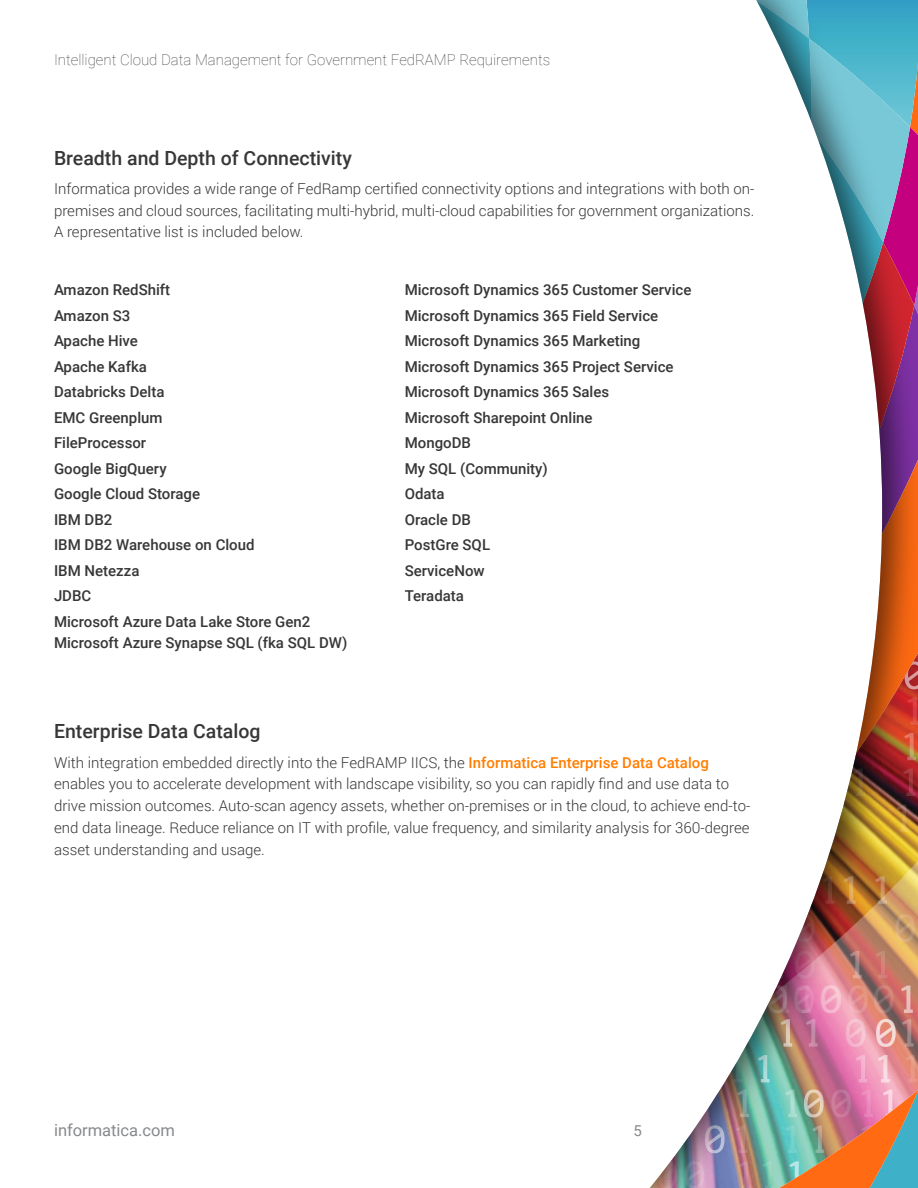
<style>
.page{position:relative;width:918px;height:1188px;background:#fff}
.page>*{position:absolute;margin:0;border:0;box-sizing:border-box;transform-origin:0 0}
.t1{font:500 19.5px "Roboto";color:#373737}
.t2{font:16.5px "Roboto";color:#878a8c}
.t3{font:300 15px/21.8px "Roboto";color:#373737;text-align:justify}
.t4{font:500 15px/25.5px "Roboto";color:#373737}
.t5{font:100 15px "Roboto";color:#373737}
.t6{font:15px "Roboto";color:#878a8c}
.s1{font-weight:500;color:#ff7d00}
</style>
<div class="page">
<img style="left:879px;top:0;width:39px;height:1188px">
<img style="left:650px;top:0;width:229px;height:1188px">
<p class="t5" style="left:54px;top:49px;width:498px">Intelligent Cloud Data Management for Government FedRAMP Requirements</p>
<h1 class="t1" style="left:54px;top:144px;width:299px">Breadth and Depth of Connectivity</h1>
<p class="t3" style="left:54px;top:177px;width:702px">Informatica provides a wide range of FedRamp certified connectivity options and integrations with both on&shy;premises and cloud sources, facilitating multi-hybrid, multi-cloud capabilities for government organizations.<br>A representative list is included below.</p>
<p class="t4" style="left:54px;top:276px;width:258px">Amazon RedShift<br>Amazon S3<br>Apache Hive<br>Apache Kafka<br>Databricks Delta<br>EMC Greenplum<br>FileProcessor<br>Google BigQuery<br>Google Cloud Storage<br>IBM DB2<br>IBM DB2 Warehouse on Cloud<br>IBM Netezza<br>JDBC<br>Microsoft Azure Data Lake Store Gen2</p>
<p class="t4" style="left:54px;top:630px;width:295px">Microsoft Azure Synapse SQL (fka SQL DW)</p>
<p class="t4" style="left:405px;top:276px;width:288px">Microsoft Dynamics 365 Customer Service<br>Microsoft Dynamics 365 Field Service<br>Microsoft Dynamics 365 Marketing<br>Microsoft Dynamics 365 Project Service<br>Microsoft Dynamics 365 Sales<br>Microsoft Sharepoint Online<br>MongoDB<br>My SQL (Community)<br>Odata<br>Oracle DB<br>PostGre SQL<br>ServiceNow<br>Teradata</p>
<h1 class="t1" style="left:54px;top:718px;width:208px">Enterprise Data Catalog</h1>
<p class="t3" style="left:54px;top:751px;width:698px;text-align:left">With integration embedded directly into the FedRAMP IICS, the <span class="s1">Informatica Enterprise Data Catalog </span>enables you to accelerate development with landscape visibility, so you can rapidly find and use data to drive mission outcomes. Auto-scan agency assets, whether on-premises or in the cloud, to achieve end-to&shy;end data lineage. Reduce reliance on IT with profile, value frequency, and similarity analysis for 360-degree asset understanding and usage.</p>
<p class="t2" style="left:54px;top:1118px;width:123px">informatica.com</p>
<p class="t6" style="left:634px;top:1120px;width:10px">5</p>
</div>
